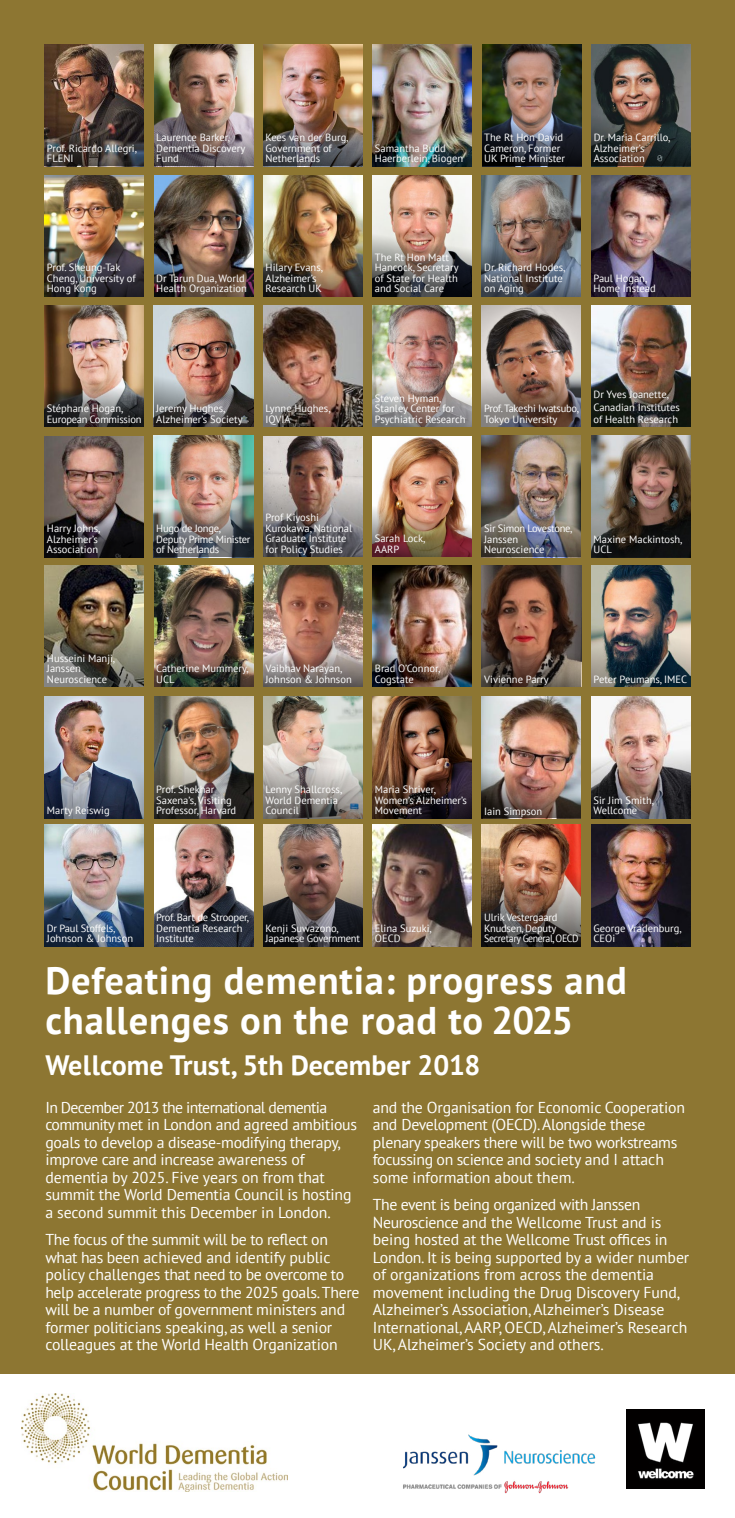
<style>
.page{position:relative;width:735px;height:1518px;background:#fff}
.page>*{position:absolute;margin:0;border:0;box-sizing:border-box;transform-origin:0 0}
.t1{font:700 38.5px/40.2px "PT Sans";letter-spacing:.02em;color:#fff}
.t2{font:700 28px "PT Sans";color:#fff}
.t3{font:15.75px/17.5px "PT Sans";letter-spacing:-.01em;color:#fff}
.t4{font:10.5px/10.5px "PT Sans";color:#fff}
.t5{font:10.5px/10.5px "PT Sans";letter-spacing:-.025em;color:#fff}
.t6{font:10.5px/10.5px "PT Sans";letter-spacing:-.02em;color:#fff}
</style>
<div class="page">
<div style="left:0;top:0;width:734px;height:1518px;background:#8d7632"></div>
<div style="left:0;top:1374px;width:734px;height:144px;background:#fff"></div>
<img style="left:21px;top:1394px;width:266px;height:97px">
<img style="left:626px;top:1410px;width:78px;height:78px">
<img style="left:403px;top:1434px;width:193px;height:60px">
<svg style="left:263px;top:825px;width:99px;height:121px;background:#7a6960"></svg>
<img style="left:372px;top:825px;width:99px;height:121px">
<img style="left:591px;top:825px;width:99px;height:121px">
<img style="left:481px;top:825px;width:99px;height:121px">
<img style="left:154px;top:825px;width:99px;height:121px">
<img style="left:45px;top:825px;width:99px;height:121px">
<img style="left:154px;top:697px;width:99px;height:121px">
<img style="left:263px;top:697px;width:99px;height:121px">
<img style="left:591px;top:697px;width:99px;height:121px">
<img style="left:481px;top:697px;width:99px;height:121px">
<img style="left:372px;top:697px;width:99px;height:121px">
<img style="left:45px;top:697px;width:99px;height:121px">
<svg style="left:481px;top:565px;width:99px;height:122px;background:#65483b"></svg>
<img style="left:591px;top:565px;width:99px;height:122px">
<img style="left:591px;top:305px;width:99px;height:122px">
<img style="left:263px;top:175px;width:99px;height:121px">
<img style="left:154px;top:175px;width:99px;height:121px">
<img style="left:45px;top:175px;width:99px;height:121px">
<img style="left:591px;top:45px;width:99px;height:121px">
<img style="left:45px;top:45px;width:99px;height:121px">
<img style="left:372px;top:45px;width:99px;height:121px">
<img style="left:263px;top:45px;width:99px;height:121px">
<img style="left:482px;top:45px;width:98px;height:121px">
<img style="left:154px;top:45px;width:99px;height:121px">
<img style="left:481px;top:436px;width:99px;height:121px">
<img style="left:45px;top:565px;width:99px;height:122px">
<img style="left:372px;top:436px;width:99px;height:121px">
<img style="left:154px;top:436px;width:99px;height:121px">
<img style="left:591px;top:436px;width:98px;height:121px">
<img style="left:372px;top:565px;width:99px;height:122px">
<img style="left:154px;top:565px;width:99px;height:122px">
<img style="left:481px;top:175px;width:99px;height:121px">
<img style="left:591px;top:175px;width:99px;height:121px">
<img style="left:372px;top:175px;width:99px;height:121px">
<img style="left:154px;top:305px;width:99px;height:122px">
<img style="left:481px;top:305px;width:99px;height:122px">
<img style="left:372px;top:305px;width:99px;height:122px">
<svg style="left:263px;top:305px;width:99px;height:122px;background:#826c62"></svg>
<img style="left:45px;top:305px;width:99px;height:122px">
<img style="left:45px;top:436px;width:99px;height:121px">
<img style="left:263px;top:565px;width:99px;height:122px">
<img style="left:263px;top:436px;width:99px;height:121px">
<p class="t4" style="left:265px;top:132px;width:84px">Kees van der Burg,<br>Government of<br>Netherlands</p>
<p class="t4" style="left:484px;top:132px;width:82px">The Rt Hon David<br>Cameron, Former<br>UK Prime Minister</p>
<p class="t4" style="left:156px;top:132px;width:91px">Laurence Barker,<br>Dementia Discovery<br>Fund</p>
<p class="t4" style="left:52px;top:141px;width:86px;text-indent:-5px">Prof. Ricardo Allegri,<br>AA</p>
<p class="t4" style="left:47px;top:153px;width:28px">FLENI</p>
<p class="t4" style="left:375px;top:142px;width:90px">Samantha Budd<br>Haerberlein, Biogen</p>
<p class="t4" style="left:593px;top:132px;width:78px">Dr. Maria Carrillo,<br>Alzheimer’s<br>Association</p>
<p class="t4" style="left:47px;top:262px;width:90px">Prof. Sheung-Tak<br>Cheng, University of<br>Hong Kong</p>
<p class="t4" style="left:156px;top:273px;width:92px">Dr Tarun Dua, World<br>Health Organization</p>
<p class="t4" style="left:265px;top:262px;width:59px">Hilary Evans,<br>Alzheimer’s<br>Research UK</p>
<p class="t4" style="left:374px;top:252px;width:85px">The Rt Hon Matt<br>Hancock, Secretary of State for Health and Social Care</p>
<p class="t4" style="left:484px;top:262px;width:82px">Dr. Richard Hodes,<br>National Institute on Aging</p>
<p class="t4" style="left:593px;top:273px;width:64px">Paul Hogan,<br>Home Instead</p>
<p class="t5" style="left:47px;top:403px;width:96px">Stéphane Hogan,<br>European Commission</p>
<p class="t4" style="left:374px;top:393px;width:92px">Steven Hyman,<br>Stanley Center for<br>Psychiatric Research</p>
<p class="t4" style="left:156px;top:403px;width:88px">Jeremy Hughes,<br>Alzheimer’s Society</p>
<p class="t5" style="left:484px;top:403px;width:96px">Prof. Takeshi Iwatsubo,<br>Tokyo University</p>
<p class="t4" style="left:265px;top:403px;width:66px">Lynne Hughes,<br>IQVIA</p>
<p class="t4" style="left:593px;top:388px;width:88px;line-height:12.2px">Dr Yves Joanette,<br>Canadian Institutes of Health Research</p>
<p class="t4" style="left:47px;top:523px;width:55px">Harry Johns,<br>Alzheimer’s<br>Association</p>
<p class="t4" style="left:265px;top:512px;width:88px">Prof Kiyoshi<br>Kurokawa, National<br>Graduate Institute for Policy Studies</p>
<p class="t4" style="left:484px;top:523px;width:90px">Sir Simon Lovestone,<br>Janssen<br>Neuroscience</p>
<p class="t5" style="left:156px;top:523px;width:96px">Hugo de Jonge,<br>Deputy Prime Minister of Netherlands</p>
<p class="t4" style="left:593px;top:534px;width:90px">Maxine Mackintosh,<br>UCL</p>
<p class="t4" style="left:374px;top:533px;width:52px">Sarah Lock,<br>AARP</p>
<p class="t4" style="left:47px;top:653px;width:69px">Husseini Manji,<br>Janssen<br>Neuroscience</p>
<p class="t4" style="left:156px;top:663px;width:94px">Catherine Mummery,<br>UCL</p>
<p class="t4" style="left:265px;top:663px;width:88px">Vaibhav Narayan,<br>Johnson &amp; Johnson</p>
<p class="t4" style="left:374px;top:663px;width:67px">Brad O’Connor,<br>Cogstate</p>
<p class="t4" style="left:484px;top:674px;width:66px">Vivienne Parry</p>
<p class="t4" style="left:593px;top:674px;width:95px">Peter Peumans, IMEC</p>
<p class="t4" style="left:156px;top:784px;width:81px">Prof. Shekhar<br>Saxena’s, Visiting<br>Professor, Harvard</p>
<p class="t4" style="left:265px;top:784px;width:78px">Lenny Shallcross,<br>World Dementia<br>Council</p>
<p class="t4" style="left:593px;top:795px;width:62px">Sir Jim Smith,</p>
<p class="t4" style="left:374px;top:784px;width:93px">Maria Shriver,<br>Women’s Alzheimer’s</p>
<p class="t4" style="left:47px;top:805px;width:64px">Marty Reiswig</p>
<p class="t4" style="left:374px;top:805px;width:49px">Movement</p>
<p class="t4" style="left:484px;top:805px;width:60px">Iain Simpson</p>
<p class="t4" style="left:593px;top:805px;width:45px">Wellcome</p>
<p class="t4" style="left:47px;top:923px;width:88px">Dr Paul Stoffels,<br>Johnson &amp; Johnson</p>
<p class="t4" style="left:156px;top:912px;width:94px">Prof. Bart de Strooper,<br>Dementia Research<br>Institute</p>
<p class="t6" style="left:484px;top:912px;width:96px">Ulrik Vestergaard<br>Knudsen, Deputy<br>Secretary General, OECD</p>
<p class="t4" style="left:265px;top:923px;width:96px">Kenji Suwazono,<br>Japanese Government</p>
<p class="t4" style="left:374px;top:923px;width:58px">Elina Suzuki,<br>OECD</p>
<p class="t4" style="left:593px;top:923px;width:89px">George Vradenburg,<br>CEOi</p>
<h1 class="t1" style="left:45px;top:960px;width:582px">Defeating dementia: progress and challenges on the road to 2025</h1>
<h2 class="t2" style="left:45px;top:1046px;width:436px">Wellcome Trust, 5th December 2018</h2>
<p class="t3" style="left:45px;top:1098px;width:313px">In December 2013 the international dementia community met in London and agreed ambitious goals to develop a disease-modifying therapy, improve care and increase awareness of dementia by 2025. Five years on from that summit the World Dementia Council is hosting a second summit this December in London.</p>
<p class="t3" style="left:45px;top:1231px;width:315px">The focus of the summit will be to reflect on what has been achieved and identify public policy challenges that need to be overcome to help accelerate progress to the 2025 goals. There will be a number of government ministers and former politicians speaking, as well a senior colleagues at the World Health Organization</p>
<h3 class="t3" style="left:372px;top:1098px;width:313px">and the Organisation for Economic Cooperation and Development (OECD). Alongside these plenary speakers there will be two workstreams focussing on science and society and I attach some information about them.</h3>
<p class="t3" style="left:372px;top:1196px;width:318px">The event is being organized with Janssen Neuroscience and the Wellcome Trust and is being hosted at the Wellcome Trust offices in London. It is being supported by a wider number of organizations from across the dementia movement including the Drug Discovery Fund, Alzheimer’s Association, Alzheimer’s Disease International, AARP, OECD, Alzheimer’s Research UK, Alzheimer’s Society and others.</p>
</div>
